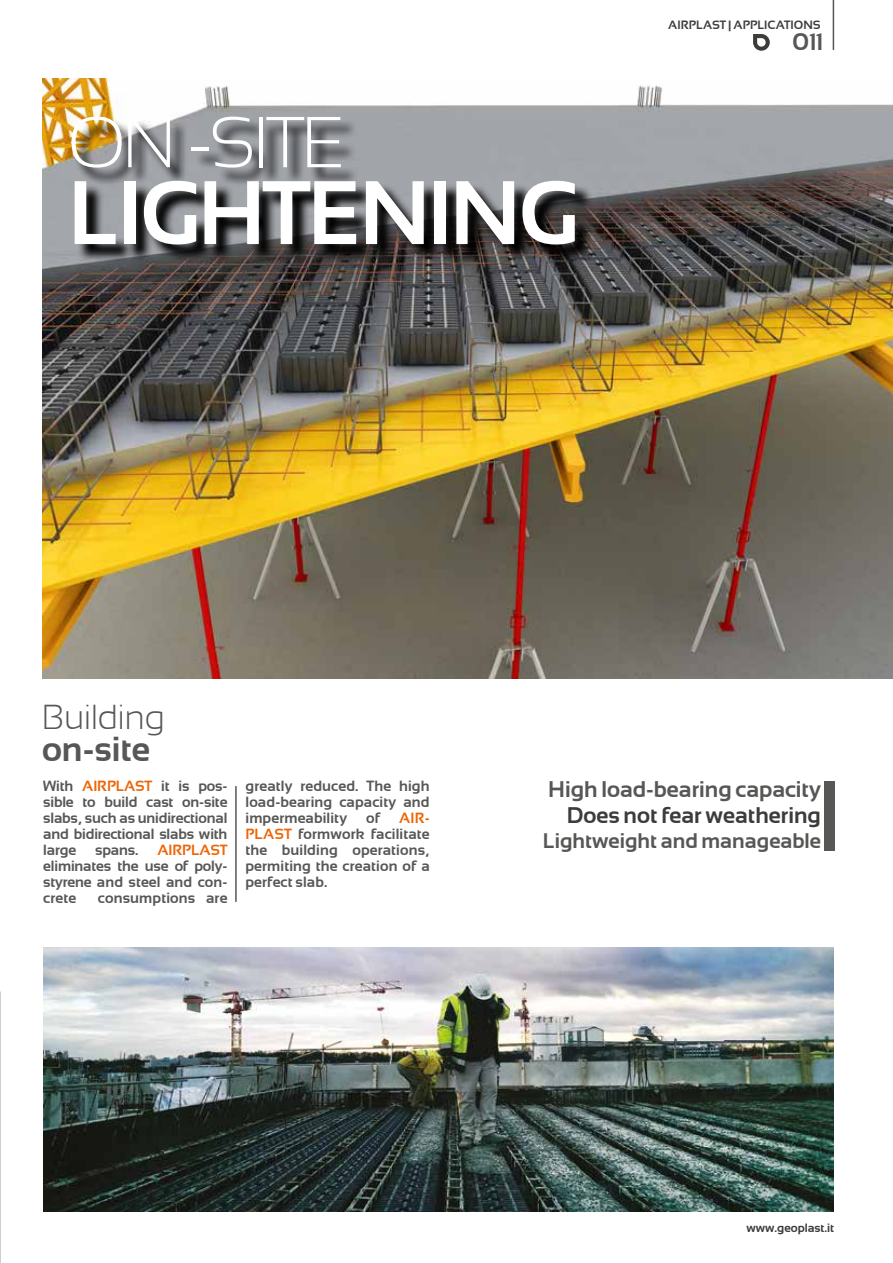
<style>
.page{position:relative;width:893px;height:1263px;background:#fff}
.page>*{position:absolute;margin:0;border:0;box-sizing:border-box;transform-origin:0 0}
.t1{font:700 90px "Sansation";letter-spacing:-.03em;color:#fff}
.t2{font:300 72px "Sansation";letter-spacing:-.03em;color:#fff}
.t3{font:300 34.5px "Sansation";color:#575756}
.t4{font:700 34.5px "Sansation";color:#575756}
.t5{font:700 24px "Sansation";color:#575756}
.t6{font:700 22.5px "Sansation";color:#575756}
.t7{font:700 22.5px "Sansation";color:#3c3c3b}
.t8{font:700 21px "Sansation";color:#575756}
.t9{font:700 14.7px/15.9px "Sansation";letter-spacing:.01em;color:#575756;text-align:justify}
.t10{font:700 14.7px "Sansation";letter-spacing:-.01em;color:#ec6608}
.t11{font:700 12px "Sansation";color:#3c3c3b}
.s1{color:#ec6608}
</style>
<div class="page">
<img style="left:43px;top:947px;width:790px;height:265px">
<img style="left:43px;top:79px;width:850px;height:599px">
<svg style="left:74px;top:119px;width:519px;height:144px;background:#717173"></svg>
<hr style="left:235px;top:786px;width:2px;height:116px;background:#575756">
<div style="left:825px;top:781px;width:10px;height:70px;background:#575756"></div>
<hr style="left:833px;top:0;width:1px;height:50px;background:#575756">
<svg style="left:753px;top:34px;width:17px;height:17px"></svg>
<p class="t11" style="left:668px;top:18px;width:154px">AIRPLAST | APPLICATIONS</p>
<h2 class="t2" style="left:68px;top:103px;width:279px">ON -SITE</h2>
<h1 class="t1" style="left:68px;top:161px;width:513px">LIGHTENING</h1>
<h3 class="t3" style="left:42px;top:698px;width:124px">Building</h3>
<h3 class="t4" style="left:42px;top:729px;width:110px">on-site</h3>
<h3 class="t5" style="left:793px;top:28px;width:31px">011</h3>
<p class="t9" style="left:43px;top:778px;width:186px">With <span class="s1">AIRPLAST</span> it is pos&shy;sible to build cast on-site slabs, such as unidirectional and bidirectional slabs with large</p>
<p class="t9" style="left:95px;top:842px;width:45px">spans.</p>
<p class="t10" style="left:158px;top:842px;width:71px">AIRPLAST</p>
<p class="t9" style="left:43px;top:858px;width:186px">eliminates the use of poly&shy;styrene and steel and con&shy;crete</p>
<p class="t9" style="left:98px;top:890px;width:131px">consumptions are</p>
<p class="t9" style="left:245px;top:778px;width:186px">greatly reduced. The high load-bearing capacity and impermeability</p>
<p class="t9" style="left:366px;top:810px;width:15px">of</p>
<p class="t9" style="left:245px;top:810px;width:186px;text-indent:154px"><span class="s1">AIR-PLAST</span> formwork facilitate the building operations, permiting the creation of a perfect slab.</p>
<h3 class="t6" style="left:548px;top:777px;width:274px">High load-bearing capacity</h3>
<h3 class="t7" style="left:567px;top:802px;width:256px">Does not fear weathering</h3>
<h3 class="t8" style="left:543px;top:828px;width:280px">Lightweight and manageable</h3>
<p class="t11" style="left:746px;top:1221px;width:89px">www.geoplast.it</p>
</div>
